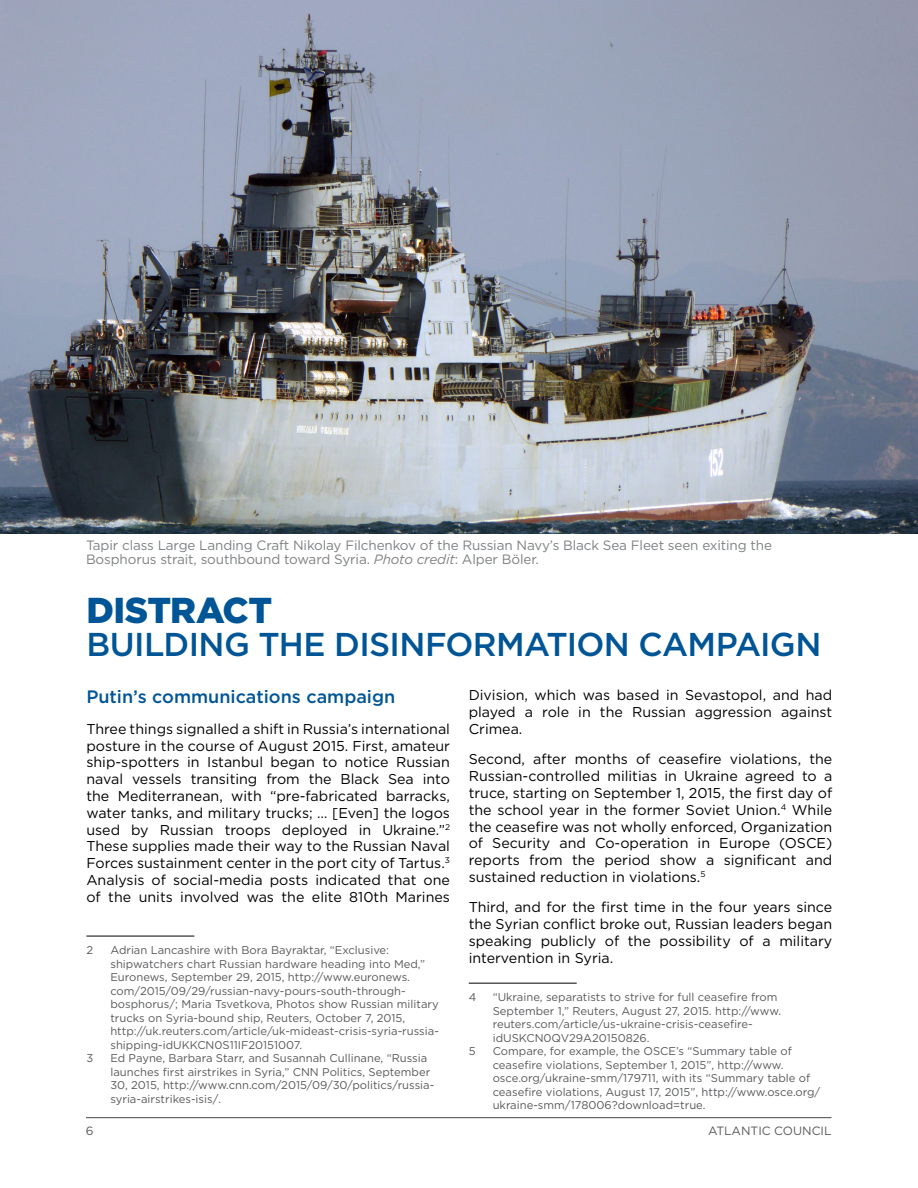
<style>
.page{position:relative;width:918px;height:1188px;background:#fff}
.page>*{position:absolute;margin:0;border:0;box-sizing:border-box;transform-origin:0 0}
.t1{font:900 36px "Gotham";letter-spacing:-.015em;color:#005596}
.t2{font:500 33px "Gotham";letter-spacing:-.02em;color:#005596}
.t3{font:500 18px "Gotham";color:#005596}
.t4{font:14.25px/16.8px "Gotham";color:#000;text-align:justify}
.t5{font:13.5px/13.5px "Gotham";letter-spacing:-.01em;color:#7e8083}
.t6{font:12px "Gotham";color:#58595b}
.t7{font:11.25px/13.5px "Gotham";color:#58595b}
.s1{font-style:italic}
</style>
<div class="page">
<hr style="left:86px;top:1117px;width:745px;height:1px;background:#58595b">
<hr style="left:86px;top:936px;width:108px;height:1px;background:#000">
<hr style="left:469px;top:983px;width:108px;height:1px;background:#000">
<img style="left:0;top:0;width:918px;height:534px">
<p class="t5" style="left:86px;top:538px;width:687px">Tapir class Large Landing Craft Nikolay Filchenkov of the Russian Navy’s Black Sea Fleet seen exiting the<br>Bosphorus strait, southbound toward Syria. <span class="s1">Photo credit</span>: Alper Böler.</p>
<h1 class="t1" style="left:86px;top:585px;width:187px">DISTRACT</h1>
<h2 class="t2" style="left:86px;top:623px;width:737px">BUILDING THE DISINFORMATION CAMPAIGN</h2>
<p class="t3" style="left:86px;top:685px;width:310px">Putin’s communications campaign</p>
<p class="t4" style="left:86px;top:720px;width:365px">Three things signalled a shift in Russia’s international posture in the course of August 2015. First, amateur ship-spotters in Istanbul began to notice Russian naval vessels transiting from the Black Sea into the Mediterranean, with “pre-fabricated barracks, water tanks, and military trucks; … [Even] the logos used by Russian troops deployed in Ukraine.”<sup>2<br></sup>These supplies made their way to the Russian Naval Forces sustainment center in the port city of Tartus.<sup>3<br></sup>Analysis of social-media posts indicated that one of the units involved was the elite 810th Marines</p>
<p class="t7" style="left:86px;top:943px;width:8px">2</p>
<p class="t7" style="left:110px;top:943px;width:330px">Adrian Lancashire with Bora Bayraktar, “Exclusive: shipwatchers chart Russian hardware heading into Med,” Euronews, September 29, 2015, http://www.euronews. com/2015/09/29/russian-navy-pours-south-through&shy;bosphorus/; Maria Tsvetkova, Photos show Russian military trucks on Syria-bound ship, Reuters, October 7, 2015, http://uk.reuters.com/article/uk-mideast-crisis-syria-russia&shy;shipping-idUKKCN0S11IF20151007.</p>
<p class="t7" style="left:86px;top:1051px;width:8px">3</p>
<p class="t7" style="left:110px;top:1051px;width:325px">Ed Payne, Barbara Starr, and Susannah Cullinane, “Russia launches first airstrikes in Syria,” CNN Politics, September 30, 2015, http://www.cnn.com/2015/09/30/politics/russia&shy;syria-airstrikes-isis/.</p>
<p class="t4" style="left:469px;top:687px;width:365px">Division, which was based in Sevastopol, and had played a role in the Russian aggression against Crimea.</p>
<p class="t4" style="left:469px;top:751px;width:365px">Second, after months of ceasefire violations, the Russian-controlled militias in Ukraine agreed to a truce, starting on September 1, 2015, the first day of the school year in the former Soviet Union.<sup>4</sup> While the ceasefire was not wholly enforced, Organization of Security and Co-operation in Europe (OSCE) reports from the period show a significant and sustained reduction in violations.<sup>5</sup></p>
<p class="t4" style="left:469px;top:898px;width:365px">Third, and for the first time in the four years since the Syrian conflict broke out, Russian leaders began speaking publicly of the possibility of a military intervention in Syria.</p>
<p class="t7" style="left:469px;top:990px;width:9px">4</p>
<p class="t7" style="left:493px;top:990px;width:290px">“Ukraine, separatists to strive for full ceasefire from September 1,” Reuters, August 27, 2015. http://www. reuters.com/article/us-ukraine-crisis-ceasefire&shy;idUSKCN0QV29A20150826.</p>
<p class="t7" style="left:469px;top:1044px;width:8px">5</p>
<p class="t7" style="left:493px;top:1044px;width:329px">Compare, for example, the OSCE’s “Summary table of ceasefire violations, September 1, 2015”, http://www. osce.org/ukraine-smm/179711, with its “Summary table of ceasefire violations, August 17, 2015”, http://www.osce.org/ ukraine-smm/178006?download=true.</p>
<p class="t6" style="left:86px;top:1123px;width:9px">6</p>
<p class="t6" style="left:708px;top:1123px;width:125px">ATLANTIC COUNCIL</p>
</div>
